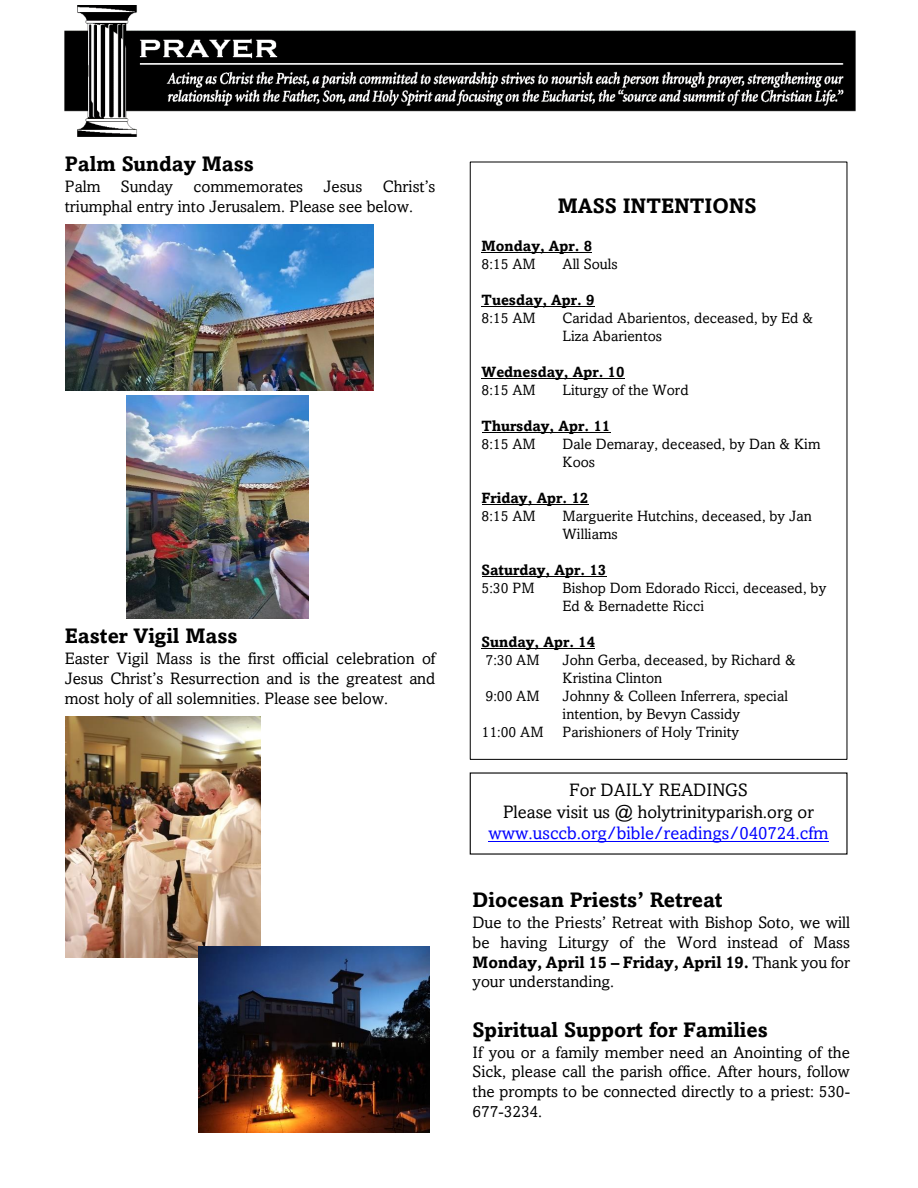
<style>
.page{position:relative;width:918px;height:1188px;background:#fff}
.page>*{position:absolute;margin:0;border:0;box-sizing:border-box;transform-origin:0 0}
.t1{font:700 21px "Amasis MT Pro";color:#000}
.t2{font:18px "Amasis MT Pro";color:#000}
.t3{font:18px "Amasis MT Pro";color:#00f}
.t4{font:16.5px/19.8px "Amasis MT Pro";color:#000;text-align:justify}
.t5{font:15px/18px "Amasis MT Pro";color:#000}
.t6{font:700 15px "Amasis MT Pro";color:#000}
.s1{font-weight:700}
</style>
<div class="page">
<img style="left:65px;top:6px;width:791px;height:131px">
<hr style="left:482px;top:252px;width:110px;height:1px;background:#000">
<hr style="left:482px;top:306px;width:113px;height:1px;background:#000">
<hr style="left:482px;top:378px;width:143px;height:1px;background:#000">
<hr style="left:482px;top:432px;width:128px;height:1px;background:#000">
<hr style="left:482px;top:504px;width:107px;height:1px;background:#000">
<hr style="left:482px;top:576px;width:125px;height:1px;background:#000">
<hr style="left:482px;top:648px;width:113px;height:1px;background:#000">
<hr style="left:489px;top:841px;width:340px;height:1px;background:#00f">
<img style="left:65px;top:225px;width:309px;height:165px">
<img style="left:126px;top:396px;width:183px;height:222px">
<img style="left:65px;top:717px;width:196px;height:240px">
<img style="left:198px;top:947px;width:232px;height:185px">
<p class="t1" style="left:65px;top:151px;width:190px">Palm Sunday Mass</p>
<p class="t4" style="left:65px;top:176px;width:372px">Palm Sunday commemorates Jesus Christ’s triumphal entry into Jerusalem. Please see below.</p>
<p class="t1" style="left:65px;top:623px;width:174px">Easter Vigil Mass</p>
<p class="t4" style="left:65px;top:648px;width:372px">Easter Vigil Mass is the first official celebration of Jesus Christ’s Resurrection and is the greatest and most holy of all solemnities. Please see below.</p>
<p class="t1" style="left:558px;top:193px;width:200px">MASS INTENTIONS</p>
<p class="t6" style="left:482px;top:236px;width:112px">Monday, Apr. 8</p>
<p class="t5" style="left:482px;top:254px;width:56px">8:15 AM</p>
<p class="t5" style="left:563px;top:254px;width:57px">All Souls</p>
<p class="t6" style="left:482px;top:290px;width:114px">Tuesday, Apr. 9</p>
<p class="t5" style="left:482px;top:308px;width:56px">8:15 AM</p>
<p class="t5" style="left:563px;top:308px;width:252px">Caridad Abarientos, deceased, by Ed &amp;<br>Liza Abarientos</p>
<p class="t6" style="left:482px;top:362px;width:144px">Wednesday, Apr. 10</p>
<p class="t5" style="left:482px;top:380px;width:56px">8:15 AM</p>
<p class="t5" style="left:563px;top:380px;width:128px">Liturgy of the Word</p>
<p class="t6" style="left:482px;top:416px;width:130px">Thursday, Apr. 11</p>
<p class="t5" style="left:482px;top:434px;width:56px">8:15 AM</p>
<p class="t5" style="left:563px;top:434px;width:259px">Dale Demaray, deceased, by Dan &amp; Kim<br>Koos</p>
<p class="t6" style="left:482px;top:488px;width:108px">Friday, Apr. 12</p>
<p class="t5" style="left:482px;top:506px;width:56px">8:15 AM</p>
<p class="t5" style="left:563px;top:506px;width:251px">Marguerite Hutchins, deceased, by Jan<br>Williams</p>
<p class="t6" style="left:482px;top:560px;width:126px">Saturday, Apr. 13</p>
<p class="t5" style="left:482px;top:578px;width:54px">5:30 PM</p>
<p class="t5" style="left:563px;top:578px;width:265px">Bishop Dom Edorado Ricci, deceased, by<br>Ed &amp; Bernadette Ricci</p>
<p class="t6" style="left:482px;top:632px;width:115px">Sunday, Apr. 14</p>
<p class="t5" style="left:486px;top:650px;width:56px">7:30 AM</p>
<p class="t5" style="left:563px;top:650px;width:235px">John Gerba, deceased, by Richard &amp;<br>Kristina Clinton</p>
<p class="t5" style="left:486px;top:686px;width:56px">9:00 AM</p>
<p class="t5" style="left:563px;top:686px;width:227px">Johnny &amp; Colleen Inferrera, special intention, by Bevyn Cassidy</p>
<p class="t5" style="left:482px;top:722px;width:63px">11:00 AM</p>
<p class="t5" style="left:563px;top:722px;width:178px">Parishioners of Holy Trinity</p>
<p class="t2" style="left:569px;top:779px;width:180px">For DAILY READINGS</p>
<p class="t2" style="left:503px;top:801px;width:312px">Please visit us @ holytrinityparish.org or</p>
<p class="t3" style="left:489px;top:822px;width:341px">www.usccb.org/bible/readings/040724.cfm</p>
<p class="t1" style="left:473px;top:887px;width:252px">Diocesan Priests’ Retreat</p>
<p class="t4" style="left:473px;top:912px;width:379px">Due to the Priests’ Retreat with Bishop Soto, we will be having Liturgy of the Word instead of Mass <span class="s1">Monday, April 15 – Friday, April 19.</span> Thank you for your understanding.</p>
<p class="t1" style="left:473px;top:1017px;width:297px">Spiritual Support for Families</p>
<p class="t4" style="left:473px;top:1042px;width:379px">If you or a family member need an Anointing of the Sick, please call the parish office. After hours, follow the prompts to be connected directly to a priest: 530- 677-3234.</p>
</div>
